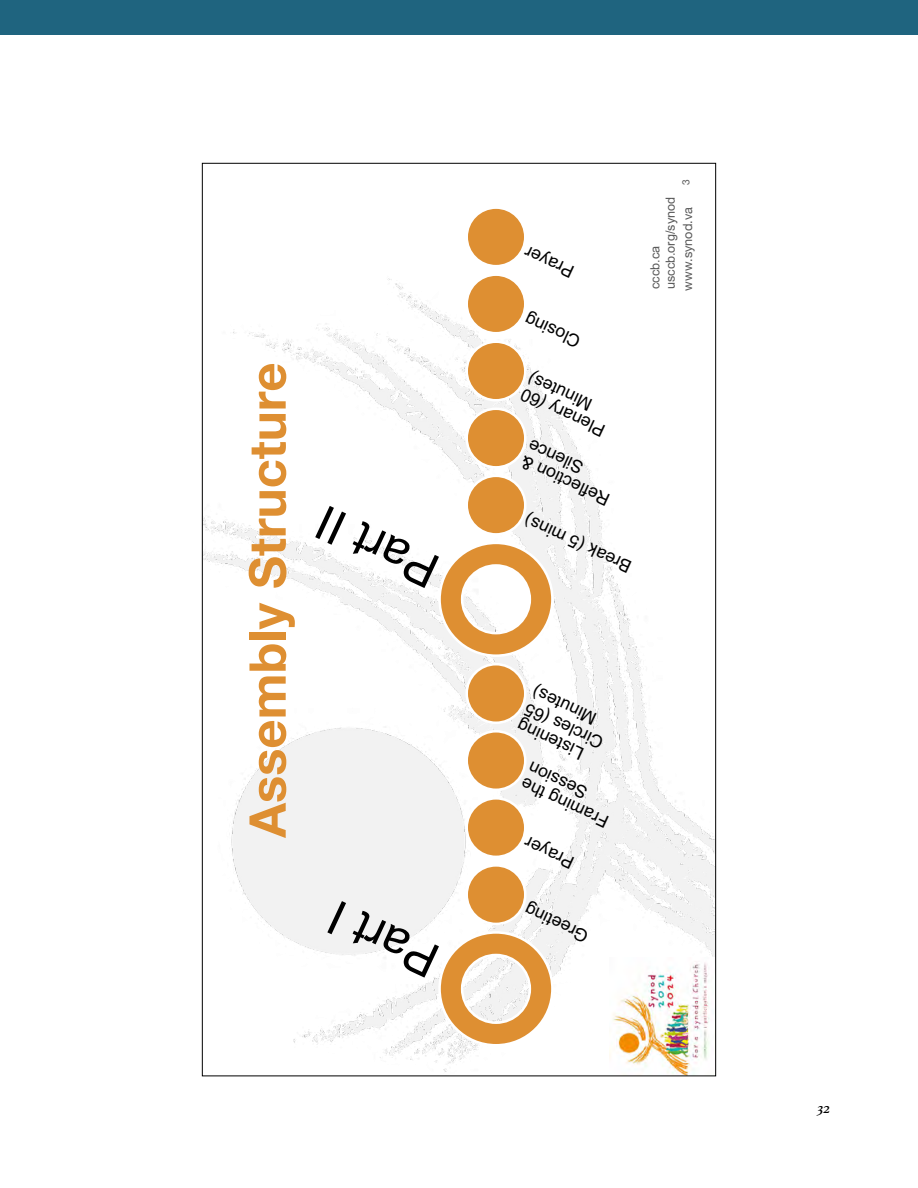
<style>
.page{position:relative;width:918px;height:1188px;background:#fff}
.page>*{position:absolute;margin:0;border:0;box-sizing:border-box;transform-origin:0 0}
.t1{font:700 50.7px "Helvetica Neue";color:#de8f32}
.t2{font:48.15px "Arial";color:#000}
.t3{font:17.7px/17.7px "Arial";color:#000;text-align:right}
.t4{font:italic 15px "Athelas";color:#000}
.t5{font:12.6px/15.1px "Arial";color:#595959}
.t6{font:12.6px "Helvetica Neue";color:#595959}
.t7{font:10.2px "Helvetica Neue";color:#595959}
.s1{font-style:italic}
</style>
<div class="page">
<div style="left:0;top:0;width:918px;height:35px;background:#1f647f"></div>
<img style="left:204px;top:278px;width:510px;height:794px">
<svg style="left:437px;top:930px;width:118px;height:118px"></svg>
<div style="left:467px;top:865px;width:58px;height:59px;background:#de8f32;border-radius:50%"></div>
<div style="left:465px;top:864px;width:62px;height:61px;border:3px solid #fff;border-radius:50%"></div>
<div style="left:467px;top:798px;width:58px;height:59px;background:#de8f32;border-radius:50%"></div>
<div style="left:465px;top:797px;width:62px;height:61px;border:3px solid #fff;border-radius:50%"></div>
<div style="left:467px;top:731px;width:58px;height:59px;background:#de8f32;border-radius:50%"></div>
<div style="left:465px;top:730px;width:62px;height:61px;border:3px solid #fff;border-radius:50%"></div>
<div style="left:467px;top:664px;width:58px;height:59px;background:#de8f32;border-radius:50%"></div>
<div style="left:465px;top:663px;width:62px;height:61px;border:3px solid #fff;border-radius:50%"></div>
<svg style="left:437px;top:540px;width:118px;height:118px"></svg>
<div style="left:467px;top:476px;width:58px;height:58px;background:#de8f32;border-radius:50%"></div>
<div style="left:465px;top:475px;width:62px;height:61px;border:3px solid #fff;border-radius:50%"></div>
<div style="left:467px;top:409px;width:58px;height:58px;background:#de8f32;border-radius:50%"></div>
<div style="left:465px;top:408px;width:62px;height:61px;border:3px solid #fff;border-radius:50%"></div>
<div style="left:467px;top:342px;width:58px;height:58px;background:#de8f32;border-radius:50%"></div>
<div style="left:465px;top:340px;width:62px;height:62px;border:3px solid #fff;border-radius:50%"></div>
<div style="left:467px;top:275px;width:58px;height:58px;background:#de8f32;border-radius:50%"></div>
<div style="left:465px;top:273px;width:62px;height:61px;border:3px solid #fff;border-radius:50%"></div>
<div style="left:467px;top:208px;width:58px;height:58px;background:#de8f32;border-radius:50%"></div>
<div style="left:465px;top:206px;width:62px;height:61px;border:3px solid #fff;border-radius:50%"></div>
<img style="left:609px;top:957px;width:105px;height:117px">
<h1 class="t1" style="left:228px;top:838px;width:477px;rotate:-90deg">Assembly Structure</h1>
<p class="t3" style="left:569px;top:281px;width:54px;rotate:-155deg">Prayer</p>
<p class="t3" style="left:576px;top:351px;width:61px;rotate:-155deg">Closing</p>
<p class="t3" style="left:580px;top:430px;width:70px;text-align:left;text-indent:42px;rotate:-155deg"><span class="s1">(<br></span>Minutes<span class="s1">)</span></p>
<p class="t3" style="left:600px;top:440px;width:92px;rotate:-155deg">Plenary 60</p>
<p class="t3" style="left:605px;top:509px;width:97px;rotate:-155deg">Reflection &amp;<br>Silence</p>
<h2 class="t2" style="left:421px;top:604px;width:130px;rotate:-155deg">Part II</h2>
<p class="t3" style="left:626px;top:576px;width:117px;rotate:-155deg">Break (5 mins)</p>
<p class="t7" style="left:678px;top:185px;width:7px;rotate:-90deg">3</p>
<p class="t5" style="left:647px;top:289px;width:93px;rotate:-90deg">cccb.ca usccb.org/synod</p>
<p class="t6" style="left:679px;top:291px;width:85px;rotate:-90deg">www.synod.va</p>
<p class="t3" style="left:591px;top:768px;width:86px;line-height:18.3px;rotate:-155deg">Listening<br>Circles (65<br>Minutes)</p>
<p class="t3" style="left:604px;top:831px;width:96px;rotate:-155deg">Framing the<br>Session</p>
<p class="t3" style="left:569px;top:872px;width:54px;rotate:-155deg">Prayer</p>
<h2 class="t2" style="left:421px;top:993px;width:117px;rotate:-155deg">Part I</h2>
<p class="t3" style="left:583px;top:946px;width:70px;rotate:-155deg">Greeting</p>
<p class="t4" style="left:817px;top:1097px;width:14px">32</p>
</div>
